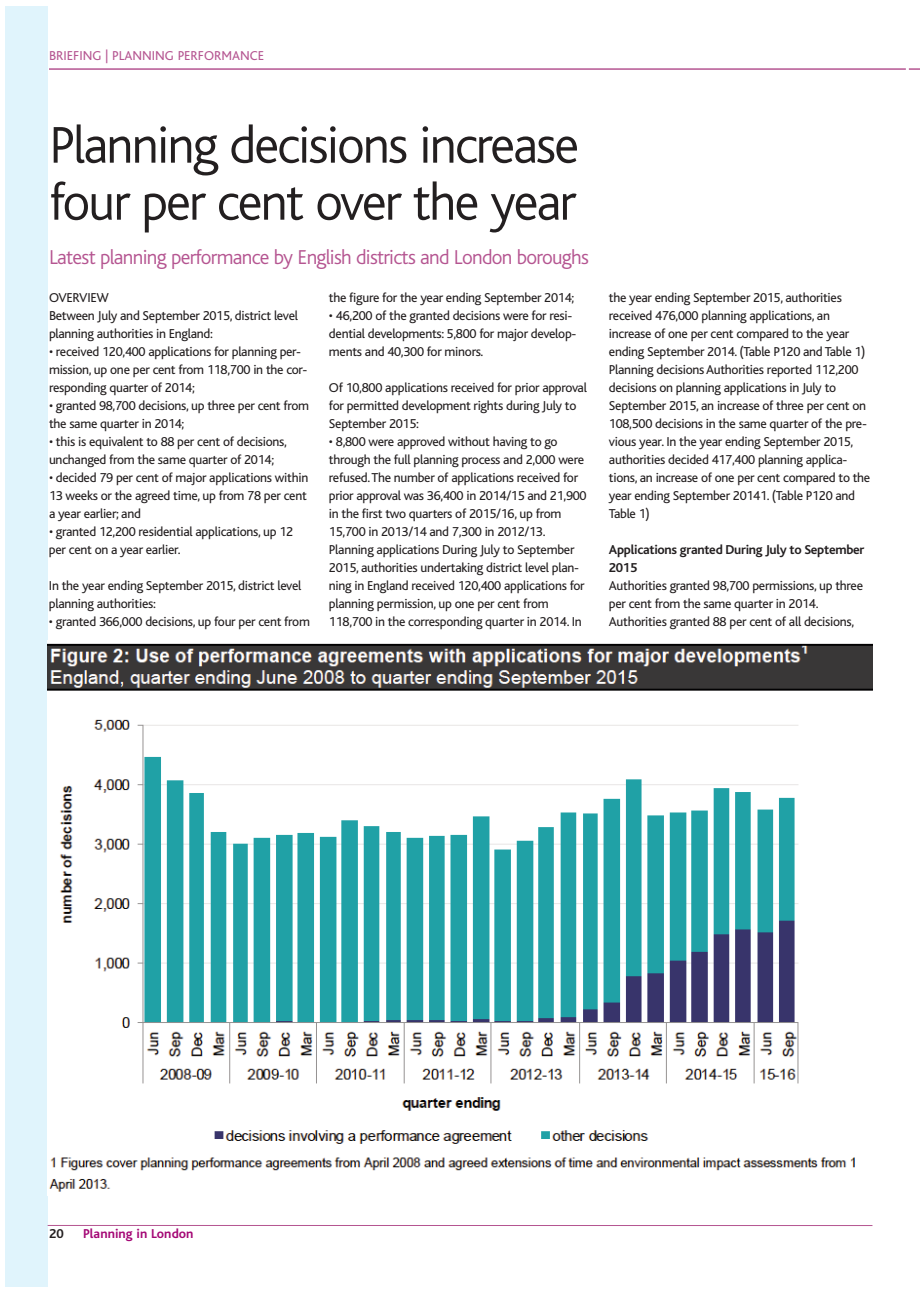
<style>
.page{position:relative;width:920px;height:1290px;background:#fff}
.page>*{position:absolute;margin:0;border:0;box-sizing:border-box;transform-origin:0 0}
.t1{font:300 54px/57px "Bliss";letter-spacing:-.035em;color:#231f20}
.t2{font:300 21px "Bliss";letter-spacing:-.035em;color:#b55591}
.t3{font:13.5px/18px "Bliss";letter-spacing:-.02em;color:#231f20}
.t4{font:700 13.5px/18px "Bliss";letter-spacing:-.02em;color:#231f20}
.t5{font:13.5px "Bliss";color:#b55591}
.t6{font:700 13.5px "Bliss";letter-spacing:.005em;color:#a40775}
</style>
<div class="page">
<svg style="left:909px;top:68px;width:11px;height:2px"></svg>
<hr style="left:49px;top:68px;width:857px;height:2px;background:#b55591">
<hr style="left:48px;top:1225px;width:824px;height:1px;background:#b55591">
<div style="left:5px;top:6px;width:43px;height:1280px;background:#e0f4fc"></div>
<img style="left:48px;top:643px;width:824px;height:549px">
<p class="t5" style="left:49px;top:48px;width:217px">BRIEFING | PLANNING PERFORMANCE</p>
<h1 class="t1" style="left:49px;top:117px;width:532px">Planning decisions increase four per cent over the year</h1>
<h2 class="t2" style="left:49px;top:246px;width:541px">Latest planning performance by English districts and London boroughs</h2>
<p class="t3" style="left:49px;top:288px;width:251px">OVERVIEW<br>Between July and September 2015, district level planning authorities in England:</p>
<p class="t3" style="left:49px;top:342px;width:260px">• received 120,400 applications for planning per&shy;mission, up one per cent from 118,700 in the cor&shy;responding quarter of 2014;</p>
<p class="t3" style="left:49px;top:396px;width:262px">• granted 98,700 decisions, up three per cent from the same quarter in 2014;</p>
<p class="t3" style="left:49px;top:432px;width:240px">• this is equivalent to 88 per cent of decisions, unchanged from the same quarter of 2014;</p>
<p class="t3" style="left:49px;top:468px;width:261px;text-align:justify">• decided 79 per cent of major applications within 13 weeks or the agreed time, up from 78 per cent a year earlier; and</p>
<p class="t3" style="left:49px;top:522px;width:246px">• granted 12,200 residential applications, up 12 per cent on a year earlier.</p>
<p class="t3" style="left:49px;top:576px;width:254px">In the year ending September 2015, district level planning authorities:</p>
<p class="t3" style="left:49px;top:612px;width:262px">• granted 366,000 decisions, up four per cent from</p>
<p class="t3" style="left:329px;top:288px;width:247px">the figure for the year ending September 2014;</p>
<p class="t3" style="left:329px;top:306px;width:249px">• 46,200 of the granted decisions were for resi&shy;dential developments: 5,800 for major develop&shy;ments and 40,300 for minors.</p>
<p class="t3" style="left:329px;top:378px;width:259px">Of 10,800 applications received for prior approval for permitted development rights during July to<br>September 2015:</p>
<p class="t3" style="left:329px;top:432px;width:259px">• 8,800 were approved without having to go through the full planning process and 2,000 were refused.The number of applications received for prior approval was 36,400 in 2014/15 and 21,900 in the first two quarters of 2015/16, up from 15,700 in 2013/14 and 7,300 in 2012/13.<br>Planning applications During July to September 2015, authorities undertaking district level plan&shy;ning in England received 120,400 applications for planning permission, up one per cent from 118,700 in the corresponding quarter in 2014. In</p>
<p class="t3" style="left:609px;top:288px;width:263px">the year ending September 2015, authorities received 476,000 planning applications, an increase of one per cent compared to the year ending September 2014. (Table P120 and Table 1)<br>Planning decisions Authorities reported 112,200 decisions on planning applications in July to September 2015, an increase of three per cent on 108,500 decisions in the same quarter of the pre&shy;vious year. In the year ending September 2015, authorities decided 417,400 planning applica&shy;tions, an increase of one per cent compared to the year ending September 20141. (Table P120 and Table 1)</p>
<p class="t4" style="left:609px;top:540px;width:257px">Applications granted During July to September<br>2015</p>
<p class="t3" style="left:609px;top:576px;width:256px">Authorities granted 98,700 permissions, up three per cent from the same quarter in 2014.<br>Authorities granted 88 per cent of all decisions,</p>
<p class="t4" style="left:49px;top:1224px;width:16px">20</p>
<p class="t6" style="left:83px;top:1226px;width:112px">Planning in London</p>
</div>
